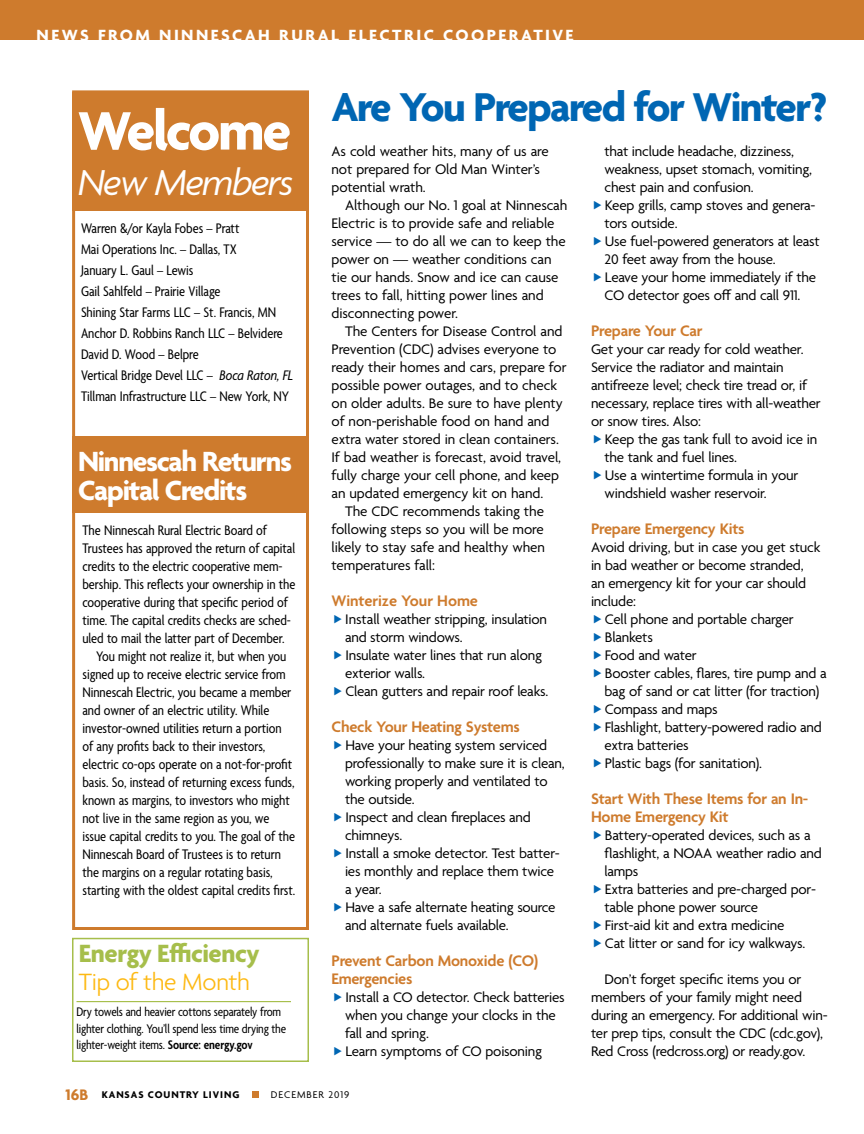
<style>
.page{position:relative;width:864px;height:1134px;background:#fff}
.page>*{position:absolute;margin:0;border:0;box-sizing:border-box;transform-origin:0 0}
.t1{font:700 58.5px "Agenda";letter-spacing:-.045em;color:#fff}
.t2{font:700 43.5px "Agenda";letter-spacing:-.035em;color:#0066b3}
.t3{font:italic 39px "Agenda";letter-spacing:-.04em;color:#fff}
.t4{font:700 30px/28.5px "Agenda";letter-spacing:-.04em;color:#fff}
.t5{font:700 27px "Agenda";letter-spacing:-.015em;color:#a6be4b}
.t6{font:300 25.5px "Agenda";letter-spacing:-.015em;color:#fdb913}
.t7{font:700 17.55px "Agenda";letter-spacing:.14em;color:#fff}
.t8{font:600 16.5px/18px "Agenda";letter-spacing:-.015em;color:#ce7b2d}
.t9{font:15px/18px "Agenda";letter-spacing:-.015em;color:#000}
.t10{font:condensed 15px/21px "Agenda";letter-spacing:-.005em;color:#000}
.t11{font:condensed 13.5px/16.5px "Agenda";letter-spacing:-.015em;color:#000}
.t12{font:700 10.5px "Agenda";letter-spacing:.09em;color:#000}
.t13{font:10.5px "Agenda";letter-spacing:.09em;color:#000}
.s1{font-style:italic}
.s2{font-weight:600}
.s3{font-size:16.5px;color:#ce7b2d}
</style>
<div class="page">
<div style="left:72px;top:92px;width:237px;height:119px;background:#ce7b2d"></div>
<hr style="left:863px;top:769px;width:1px;height:365px;background:#fdf0de">
<div style="left:72px;top:90px;width:237px;height:840px;border:3px solid #ce7b2d"></div>
<div style="left:72px;top:436px;width:237px;height:77px;background:#ce7b2d"></div>
<div style="left:0;top:0;width:864px;height:40px;background:#ce7b2d"></div>
<div style="left:252px;top:1091px;width:7px;height:7px;background:#ce7b2d"></div>
<div style="left:72px;top:938px;width:237px;height:124px;background:#fff;border:2px solid #a6be4b"></div>
<hr style="left:76px;top:1001px;width:215px;height:1px;background:#a6be4b">
<p class="t7" style="left:37px;top:26px;width:539px">NEWS FROM NINNESCAH RURAL ELECTRIC COOPERATIVE</p>
<h1 class="t1" style="left:78px;top:99px;width:215px">Welcome</h1>
<h3 class="t3" style="left:78px;top:159px;width:217px">New Members</h3>
<p class="t10" style="left:81px;top:219px;width:214px">Warren &amp;/or Kayla Fobes – Pratt<br>Mai Operations Inc. – Dallas, TX<br>January L. Gaul – Lewis<br>Gail Sahlfeld – Prairie Village<br>Shining Star Farms LLC – St. Francis, MN Anchor D. Robbins Ranch LLC – Belvidere David D. Wood – Belpre<br>Vertical Bridge Devel LLC – <span class="s1">Boca Raton, FL </span>Tillman Infrastructure LLC – New York, NY</p>
<h3 class="t4" style="left:78px;top:449px;width:216px">Ninnescah Returns<br>Capital Credits</h3>
<p class="t10" style="left:82px;top:520px;width:186px">The Ninnescah Rural Electric Board of</p>
<p class="t10" style="left:82px;top:538px;width:214px">Trustees has approved the return of capital</p>
<p class="t10" style="left:82px;top:556px;width:202px">credits to the electric cooperative mem-</p>
<p class="t10" style="left:82px;top:574px;width:214px">bership. This reflects your ownership in the</p>
<p class="t10" style="left:82px;top:592px;width:207px">cooperative during that specific period of</p>
<p class="t10" style="left:82px;top:610px;width:210px">time. The capital credits checks are sched-</p>
<p class="t10" style="left:82px;top:628px;width:204px">uled to mail the latter part of December.</p>
<p class="t10" style="left:96px;top:646px;width:192px">You might not realize it, but when you</p>
<p class="t10" style="left:82px;top:664px;width:205px">signed up to receive electric service from</p>
<p class="t10" style="left:82px;top:682px;width:210px">Ninnescah Electric, you became a member</p>
<p class="t10" style="left:82px;top:700px;width:188px">and owner of an electric utility. While</p>
<p class="t10" style="left:82px;top:718px;width:201px">investor-owned utilities return a portion</p>
<p class="t10" style="left:82px;top:736px;width:184px">of any profits back to their investors,</p>
<p class="t10" style="left:82px;top:754px;width:211px">electric co-ops operate on a not-for-profit</p>
<p class="t10" style="left:82px;top:772px;width:214px">basis. So, instead of returning excess funds,</p>
<p class="t10" style="left:82px;top:790px;width:209px">known as margins, to investors who might</p>
<p class="t10" style="left:82px;top:808px;width:188px">not live in the same region as you, we</p>
<p class="t10" style="left:82px;top:826px;width:214px">issue capital credits to you. The goal of the</p>
<p class="t10" style="left:82px;top:844px;width:200px">Ninnescah Board of Trustees is to return</p>
<p class="t10" style="left:82px;top:862px;width:192px">the margins on a regular rotating basis,</p>
<p class="t10" style="left:82px;top:880px;width:214px">starting with the oldest capital credits first.</p>
<h3 class="t5" style="left:79px;top:939px;width:183px">Energy Efficiency</h3>
<h3 class="t6" style="left:79px;top:969px;width:173px">Tip of the Month</h3>
<p class="t11" style="left:76px;top:1004px;width:211px">Dry towels and heavier cottons separately from lighter clothing. You’ll spend less time drying the lighter-weight items. <span class="s2">Source: energy.gov</span></p>
<h2 class="t2" style="left:332px;top:84px;width:497px">Are You Prepared for Winter?</h2>
<p class="t9" style="left:332px;top:143px;width:219px">As cold weather hits, many of us are not prepared for Old Man Winter’s potential wrath.</p>
<p class="t9" style="left:332px;top:197px;width:237px;text-indent:14px">Although our No. 1 goal at Ninnescah Electric is to provide safe and reliable service — to do all we can to keep the power on — weather conditions can tie our hands. Snow and ice can cause trees to fall, hitting power lines and disconnecting power.</p>
<p class="t9" style="left:345px;top:323px;width:219px">The Centers for Disease Control and</p>
<p class="t9" style="left:332px;top:341px;width:226px">Prevention (CDC) advises everyone to</p>
<p class="t9" style="left:332px;top:359px;width:237px">ready their homes and cars, prepare for</p>
<p class="t9" style="left:332px;top:377px;width:227px">possible power outages, and to check</p>
<p class="t9" style="left:332px;top:395px;width:233px">on older adults. Be sure to have plenty</p>
<p class="t9" style="left:332px;top:413px;width:219px">of non-perishable food on hand and</p>
<p class="t9" style="left:332px;top:431px;width:229px">extra water stored in clean containers.</p>
<p class="t9" style="left:332px;top:449px;width:231px">If bad weather is forecast, avoid travel,</p>
<p class="t9" style="left:332px;top:467px;width:229px">fully charge your cell phone, and keep</p>
<p class="t9" style="left:332px;top:485px;width:213px">an updated emergency kit on hand.</p>
<p class="t9" style="left:345px;top:503px;width:201px">The CDC recommends taking the</p>
<p class="t9" style="left:332px;top:521px;width:214px">following steps so you will be more</p>
<p class="t9" style="left:332px;top:539px;width:215px">likely to stay safe and healthy when</p>
<p class="t9" style="left:332px;top:557px;width:105px">temperatures fall:</p>
<p class="t8" style="left:332px;top:593px;width:148px">Winterize Your Home</p>
<p class="t9" style="left:345px;top:611px;width:205px">Install weather stripping, insulation and storm windows.<br>Insulate water lines that run along exterior walls.<br>Clean gutters and repair roof leaks.</p>
<p class="t8" style="left:332px;top:719px;width:190px">Check Your Heating Systems</p>
<p class="t9" style="left:345px;top:737px;width:221px">Have your heating system serviced professionally to make sure it is clean, working properly and ventilated to the outside.<br>Inspect and clean fireplaces and chimneys.<br>Install a smoke detector. Test batter&shy;ies monthly and replace them twice a year.<br>Have a safe alternate heating source and alternate fuels available.</p>
<p class="t8" style="left:332px;top:953px;width:208px">Prevent Carbon Monoxide (CO)<br>Emergencies</p>
<p class="t9" style="left:345px;top:989px;width:221px">Install a CO detector. Check batteries when you change your clocks in the fall and spring.<br>Learn symptoms of CO poisoning</p>
<p class="t9" style="left:604px;top:143px;width:217px">that include headache, dizziness, weakness, upset stomach, vomiting, chest pain and confusion.<br>Keep grills, camp stoves and genera&shy;tors outside.<br>Use fuel-powered generators at least<br>20 feet away from the house.<br>Leave your home immediately if the<br>CO detector goes off and call 911.</p>
<p class="t8" style="left:591px;top:323px;width:113px">Prepare Your Car</p>
<p class="t9" style="left:591px;top:341px;width:231px">Get your car ready for cold weather.<br>Service the radiator and maintain antifreeze level; check tire tread or, if necessary, replace tires with all-weather or snow tires. Also:</p>
<p class="t9" style="left:604px;top:431px;width:214px">Keep the gas tank full to avoid ice in the tank and fuel lines.<br>Use a wintertime formula in your windshield washer reservoir.</p>
<p class="t8" style="left:591px;top:521px;width:155px">Prepare Emergency Kits</p>
<p class="t9" style="left:591px;top:539px;width:231px">Avoid driving, but in case you get stuck</p>
<p class="t9" style="left:591px;top:557px;width:214px">in bad weather or become stranded,</p>
<p class="t9" style="left:591px;top:575px;width:217px">an emergency kit for your car should</p>
<p class="t9" style="left:591px;top:593px;width:47px">include:</p>
<p class="t9" style="left:605px;top:611px;width:190px">Cell phone and portable charger</p>
<p class="t9" style="left:605px;top:629px;width:49px">Blankets</p>
<p class="t9" style="left:605px;top:647px;width:93px">Food and water</p>
<p class="t9" style="left:605px;top:665px;width:223px">Booster cables, flares, tire pump and a</p>
<p class="t9" style="left:604px;top:683px;width:216px">bag of sand or cat litter (for traction)</p>
<p class="t9" style="left:605px;top:701px;width:114px">Compass and maps</p>
<p class="t9" style="left:605px;top:719px;width:219px">Flashlight, battery-powered radio and</p>
<p class="t9" style="left:604px;top:737px;width:86px">extra batteries</p>
<p class="t9" style="left:605px;top:755px;width:159px">Plastic bags (for sanitation).</p>
<p class="t8" style="left:591px;top:791px;width:219px">Start With These Items for an In-<br>Home Emergency Kit</p>
<p class="t9" style="left:604px;top:827px;width:219px">Battery-operated devices, such as a flashlight, a NOAA weather radio and lamps<br>Extra batteries and pre-charged por&shy;table phone power source<br>First-aid kit and extra medicine<br>Cat litter or sand for icy walkways.</p>
<p class="t9" style="left:591px;top:971px;width:238px;text-indent:14px">Don’t forget specific items you or members of your family might need during an emergency. For additional win&shy;ter prep tips, consult the CDC (cdc.gov), Red Cross (redcross.org) or ready.gov.</p>
<p class="t12" style="left:66px;top:1089px;width:175px"><span class="s3">16B</span> KANSAS COUNTRY LIVING</p>
<p class="t13" style="left:271px;top:1089px;width:80px">DECEMBER 2019</p>
</div>
